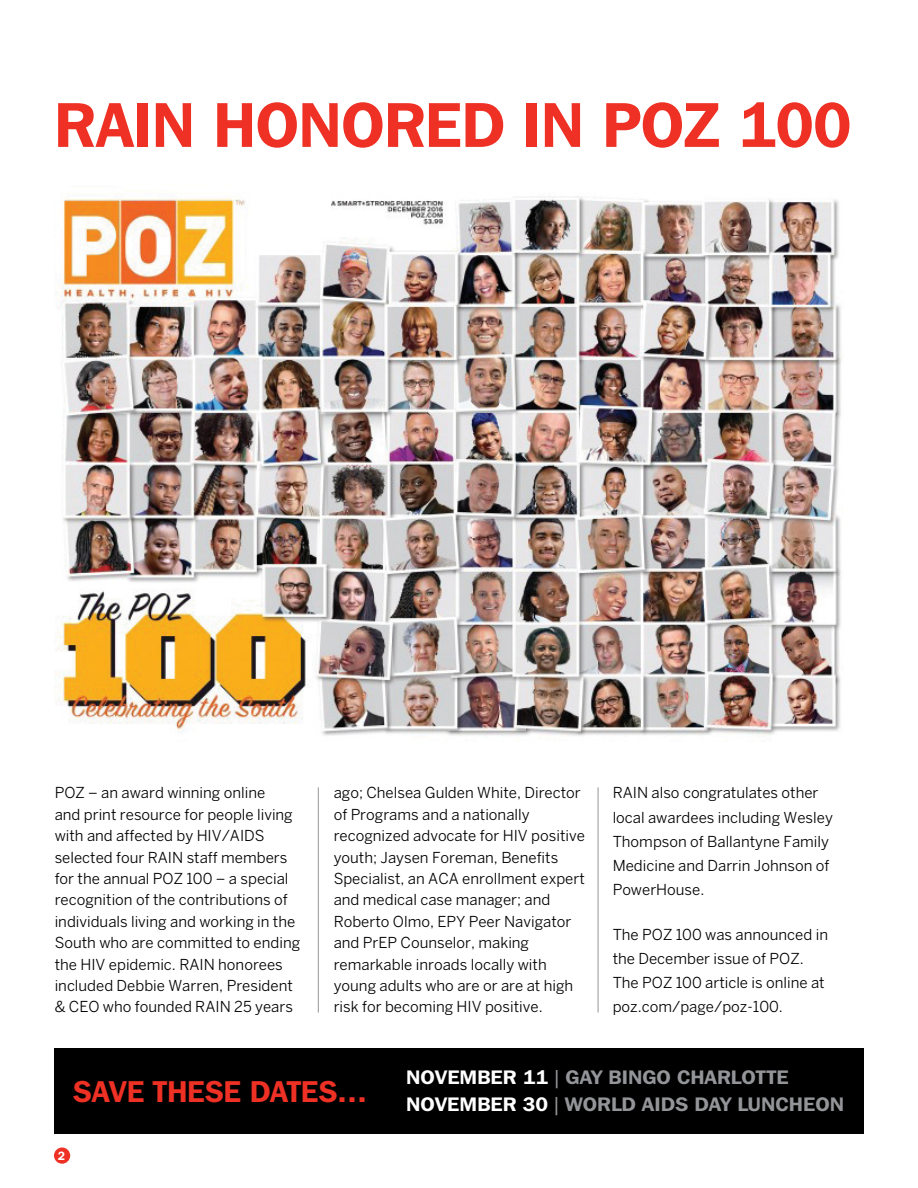
<style>
.page{position:relative;width:918px;height:1188px;background:#fff}
.page>*{position:absolute;margin:0;border:0;box-sizing:border-box;transform-origin:0 0}
.t1{font:600 63px "Franklin Gothic IT Cby BT";letter-spacing:-.01em;color:#ee3124}
.t2{font:600 30px "Franklin Gothic IT Cby BT";letter-spacing:-.01em;color:#ee3124}
.t3{font:600 19.5px "Franklin Gothic IT Cby BT";color:#939598;scale:1.07 1}
.t4{font:15px/21.5px "Benton Sans";color:#000}
.t5{font:600 12px "Franklin Gothic IT Cby BT";color:#fff}
.s1{color:#fff}
.s2{font-family:"Arial";font-weight:400}
</style>
<div class="page">
<div style="left:54px;top:1147px;width:16px;height:17px;background:#ee3124;border-radius:50%"></div>
<hr style="left:598px;top:787px;width:1px;height:225px;background:#939598">
<img style="left:54px;top:193px;width:788px;height:543px">
<div style="left:54px;top:1049px;width:810px;height:85px;background:#000"></div>
<hr style="left:318px;top:787px;width:1px;height:225px;background:#939598">
<h1 class="t1" style="left:54px;top:85px;width:799px">RAIN HONORED IN POZ 100</h1>
<p class="t4" style="left:55px;top:782px;width:247px">POZ – an award winning online<br>and print resource for people living with and affected by HIV/AIDS selected four RAIN staff members for the annual POZ 100 – a special recognition of the contributions of individuals living and working in the South who are committed to ending the HIV epidemic. RAIN honorees included Debbie Warren, President &amp; CEO who founded RAIN 25 years</p>
<p class="t4" style="left:334px;top:782px;width:253px">ago; Chelsea Gulden White, Director of Programs and a nationally recognized advocate for HIV positive youth; Jaysen Foreman, Benefits<br>Specialist, an ACA enrollment expert and medical case manager; and<br>Roberto Olmo, EPY Peer Navigator and PrEP Counselor, making remarkable inroads locally with young adults who are or are at high risk for becoming HIV positive.</p>
<p class="t4" style="left:613px;top:781px;width:222px;line-height:24.3px">RAIN also congratulates other local awardees including Wesley<br>Thompson of Ballantyne Family<br>Medicine and Darrin Johnson of<br>PowerHouse.</p>
<p class="t4" style="left:613px;top:922px;width:217px;line-height:24.2px">The POZ 100 was announced in the December issue of POZ.<br>The POZ 100 article is online at poz.com/page/poz-100.</p>
<h2 class="t2" style="left:73px;top:1073px;width:296px">SAVE THESE DATES…</h2>
<p class="t5" style="left:58px;top:1149px;width:9px">2</p>
<h3 class="t3" style="left:406px;top:1065px;width:359px"><span class="s1">NOVEMBER 11</span> <span class="s2">|</span> GAY BINGO CHARLOTTE</h3>
<h3 class="t3" style="left:406px;top:1092px;width:411px"><span class="s1">NOVEMBER 30</span> <span class="s2">|</span> WORLD AIDS DAY LUNCHEON</h3>
</div>
